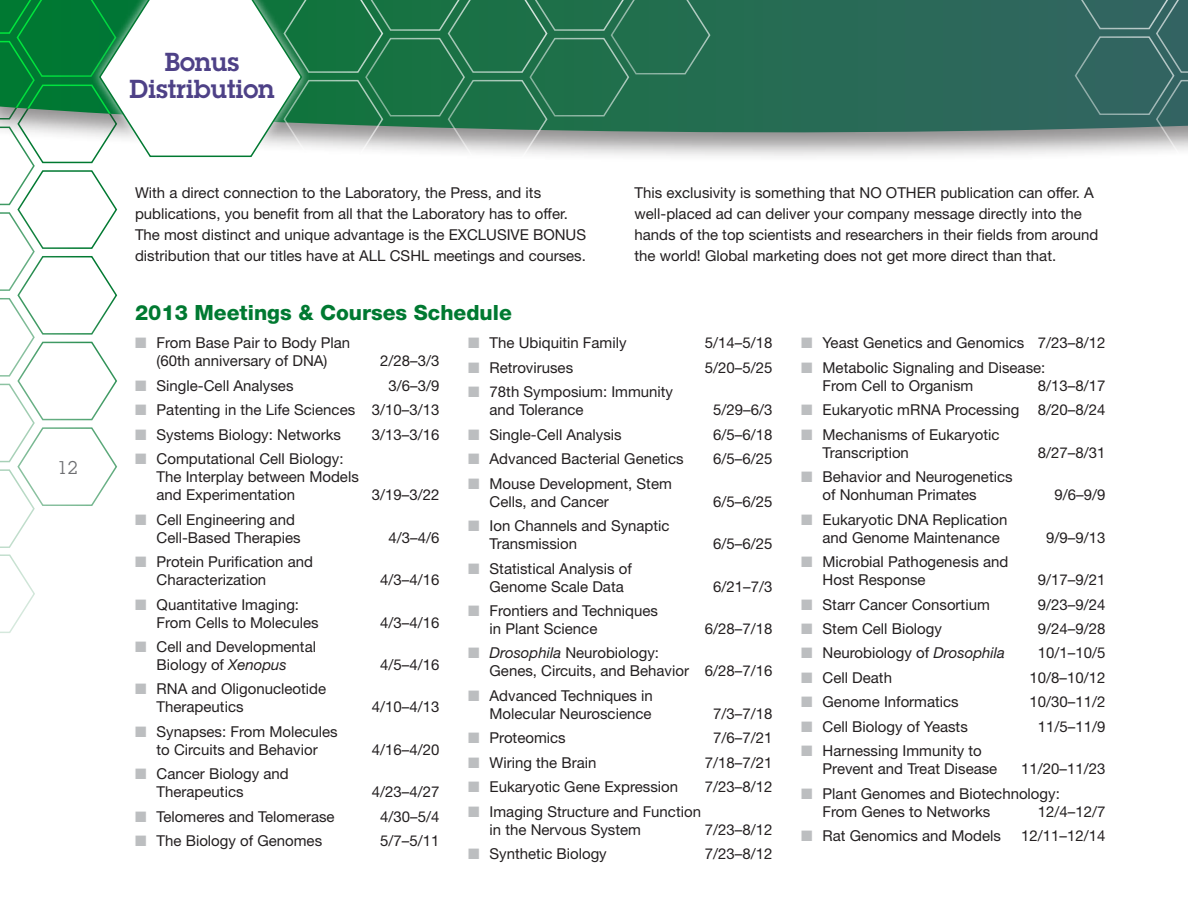
<style>
.page{position:relative;width:1188px;height:918px;background:#fff}
.page>*{position:absolute;margin:0;border:0;box-sizing:border-box;transform-origin:0 0}
.t1{font:600 25.5px/27px "Lubalin Graph";color:#4e4187;text-align:center}
.t2{font:800 21px "Helvetica Neue";color:#007931}
.t3{font:18px "Lubalin Graph";color:#6d6e71}
.t4{font:15px/18px "Helvetica Neue";color:#231f20}
.s1{color:#bcbec0}
.s2{font-style:italic}
</style>
<div class="page">
<div style="left:0;top:0;width:1188px;height:163px;background:#231f20;opacity:.5"></div>
<svg style="left:712px;top:0;width:362px;height:146px;background:#367060"></svg>
<svg style="left:1074px;top:0;width:114px;height:159px;background:#567d7a"></svg>
<svg style="left:0;top:0;width:35px;height:633px"></svg>
<svg style="left:16px;top:0;width:696px;height:507px"></svg>
<p class="t3" style="left:57px;top:457px;width:22px">12</p>
<h1 class="t1" style="left:130px;top:48px;width:146px">Bonus<br>Distribution</h1>
<p class="t4" style="left:135px;top:182px;width:453px;line-height:21px">With a direct connection to the Laboratory, the Press, and its publications, you benefit from all that the Laboratory has to offer.<br>The most distinct and unique advantage is the EXCLUSIVE BONUS distribution that our titles have at ALL CSHL meetings and courses.</p>
<p class="t4" style="left:634px;top:182px;width:466px;line-height:21px">This exclusivity is something that NO OTHER publication can offer. A well-placed ad can deliver your company message directly into the hands of the top scientists and researchers in their fields from around the world! Global marketing does not get more direct than that.</p>
<h2 class="t2" style="left:135px;top:300px;width:378px">2013 Meetings &amp; Courses Schedule</h2>
<p class="t4" style="left:135px;top:334px;width:217px;text-align:center"><span class="s1">■</span> From Base Pair to Body Plan (60th anniversary of DNA)</p>
<p class="t4" style="left:380px;top:352px;width:61px">2/28–3/3</p>
<p class="t4" style="left:135px;top:376px;width:160px"><span class="s1">■</span> Single-Cell Analyses</p>
<p class="t4" style="left:389px;top:376px;width:52px">3/6–3/9</p>
<p class="t4" style="left:135px;top:401px;width:306px"><span class="s1">■</span> Patenting in the Life Sciences 3/10–3/13</p>
<p class="t4" style="left:135px;top:425px;width:208px"><span class="s1">■</span> Systems Biology: Networks</p>
<p class="t4" style="left:372px;top:425px;width:69px">3/13–3/16</p>
<p class="t4" style="left:157px;top:450px;width:204px;text-indent:-22px"><span class="s1">■</span> Computational Cell Biology:<br>The Interplay between Models and Experimentation</p>
<p class="t4" style="left:372px;top:486px;width:69px">3/19–3/22</p>
<p class="t4" style="left:157px;top:510px;width:146px;text-indent:-22px"><span class="s1">■</span> Cell Engineering and<br>Cell-Based Therapies</p>
<p class="t4" style="left:157px;top:553px;width:158px;text-indent:-22px"><span class="s1">■</span> Protein Purification and<br>Characterization</p>
<p class="t4" style="left:157px;top:595px;width:163px;text-indent:-22px"><span class="s1">■</span> Quantitative Imaging:<br>From Cells to Molecules</p>
<p class="t4" style="left:135px;top:637px;width:183px;text-align:center"><span class="s1">■</span> Cell and Developmental<br>Biology of <span class="s2">Xenopus</span></p>
<p class="t4" style="left:157px;top:680px;width:171px;text-indent:-22px"><span class="s1">■</span> RNA and Oligonucleotide<br>Therapeutics</p>
<p class="t4" style="left:135px;top:722px;width:204px;text-align:center"><span class="s1">■</span> Synapses: From Molecules to Circuits and Behavior</p>
<p class="t4" style="left:157px;top:765px;width:134px;text-indent:-22px"><span class="s1">■</span> Cancer Biology and<br>Therapeutics</p>
<p class="t4" style="left:389px;top:528px;width:52px">4/3–4/6</p>
<p class="t4" style="left:380px;top:571px;width:61px">4/3–4/16</p>
<p class="t4" style="left:380px;top:613px;width:61px">4/3–4/16</p>
<p class="t4" style="left:380px;top:655px;width:61px">4/5–4/16</p>
<p class="t4" style="left:372px;top:698px;width:69px">4/10–4/13</p>
<p class="t4" style="left:372px;top:740px;width:69px">4/16–4/20</p>
<p class="t4" style="left:372px;top:783px;width:69px">4/23–4/27</p>
<p class="t4" style="left:135px;top:807px;width:201px"><span class="s1">■</span> Telomeres and Telomerase</p>
<p class="t4" style="left:380px;top:807px;width:61px">4/30–5/4</p>
<p class="t4" style="left:135px;top:832px;width:189px"><span class="s1">■</span> The Biology of Genomes</p>
<p class="t4" style="left:380px;top:832px;width:61px">5/7–5/11</p>
<p class="t4" style="left:468px;top:334px;width:160px"><span class="s1">■</span> The Ubiquitin Family</p>
<p class="t4" style="left:705px;top:334px;width:69px">5/14–5/18</p>
<p class="t4" style="left:468px;top:358px;width:107px"><span class="s1">■</span> Retroviruses</p>
<p class="t4" style="left:705px;top:358px;width:69px">5/20–5/25</p>
<p class="t4" style="left:490px;top:383px;width:185px;text-indent:-22px"><span class="s1">■</span> 78th Symposium: Immunity and Tolerance</p>
<p class="t4" style="left:713px;top:401px;width:61px">5/29–6/3</p>
<p class="t4" style="left:468px;top:425px;width:155px"><span class="s1">■</span> Single-Cell Analysis</p>
<p class="t4" style="left:713px;top:425px;width:61px">6/5–6/18</p>
<p class="t4" style="left:468px;top:450px;width:217px"><span class="s1">■</span> Advanced Bacterial Genetics</p>
<p class="t4" style="left:713px;top:450px;width:61px">6/5–6/25</p>
<p class="t4" style="left:490px;top:474px;width:184px;text-indent:-22px"><span class="s1">■</span> Mouse Development, Stem<br>Cells, and Cancer</p>
<p class="t4" style="left:713px;top:492px;width:61px">6/5–6/25</p>
<p class="t4" style="left:490px;top:517px;width:182px;text-indent:-22px"><span class="s1">■</span> Ion Channels and Synaptic<br>Transmission</p>
<p class="t4" style="left:490px;top:559px;width:144px;text-indent:-22px"><span class="s1">■</span> Statistical Analysis of<br>Genome Scale Data</p>
<p class="t4" style="left:713px;top:535px;width:61px">6/5–6/25</p>
<p class="t4" style="left:713px;top:577px;width:61px">6/21–7/3</p>
<p class="t4" style="left:490px;top:601px;width:170px;text-indent:-22px"><span class="s1">■</span> Frontiers and Techniques in Plant Science</p>
<p class="t4" style="left:705px;top:619px;width:69px">6/28–7/18</p>
<p class="t4" style="left:490px;top:644px;width:284px;text-indent:-22px"><span class="s1">■</span> <span class="s2">Drosophila</span> Neurobiology:<br>Genes, Circuits, and Behavior 6/28–7/16</p>
<p class="t4" style="left:468px;top:686px;width:186px;text-align:right"><span class="s1">■</span> Advanced Techniques in<br>Molecular Neuroscience</p>
<p class="t4" style="left:713px;top:704px;width:61px">7/3–7/18</p>
<p class="t4" style="left:468px;top:729px;width:99px"><span class="s1">■</span> Proteomics</p>
<p class="t4" style="left:713px;top:729px;width:61px">7/6–7/21</p>
<p class="t4" style="left:468px;top:753px;width:130px"><span class="s1">■</span> Wiring the Brain</p>
<p class="t4" style="left:705px;top:753px;width:69px">7/18–7/21</p>
<p class="t4" style="left:468px;top:778px;width:212px"><span class="s1">■</span> Eukaryotic Gene Expression</p>
<p class="t4" style="left:705px;top:778px;width:69px">7/23–8/12</p>
<p class="t4" style="left:490px;top:802px;width:213px;text-indent:-22px"><span class="s1">■</span> Imaging Structure and Function in the Nervous System</p>
<p class="t4" style="left:705px;top:820px;width:69px">7/23–8/12</p>
<p class="t4" style="left:468px;top:845px;width:140px"><span class="s1">■</span> Synthetic Biology</p>
<p class="t4" style="left:705px;top:845px;width:69px">7/23–8/12</p>
<p class="t4" style="left:801px;top:334px;width:306px"><span class="s1">■</span> Yeast Genetics and Genomics 7/23–8/12</p>
<p class="t4" style="left:823px;top:358px;width:224px;text-indent:-22px"><span class="s1">■</span> Metabolic Signaling and Disease:<br>From Cell to Organism</p>
<p class="t4" style="left:1038px;top:376px;width:69px">8/13–8/17</p>
<p class="t4" style="left:801px;top:401px;width:306px"><span class="s1">■</span> Eukaryotic mRNA Processing 8/20–8/24</p>
<p class="t4" style="left:823px;top:425px;width:178px;text-indent:-22px"><span class="s1">■</span> Mechanisms of Eukaryotic<br>Transcription</p>
<p class="t4" style="left:1038px;top:443px;width:69px">8/27–8/31</p>
<p class="t4" style="left:823px;top:468px;width:192px;text-indent:-22px"><span class="s1">■</span> Behavior and Neurogenetics of Nonhuman Primates</p>
<p class="t4" style="left:823px;top:510px;width:187px;text-indent:-22px"><span class="s1">■</span> Eukaryotic DNA Replication and Genome Maintenance</p>
<p class="t4" style="left:823px;top:553px;width:187px;text-indent:-22px"><span class="s1">■</span> Microbial Pathogenesis and<br>Host Response</p>
<p class="t4" style="left:1055px;top:486px;width:52px">9/6–9/9</p>
<p class="t4" style="left:1046px;top:528px;width:61px">9/9–9/13</p>
<p class="t4" style="left:1038px;top:571px;width:69px">9/17–9/21</p>
<p class="t4" style="left:801px;top:595px;width:190px"><span class="s1">■</span> Starr Cancer Consortium</p>
<p class="t4" style="left:1038px;top:595px;width:69px">9/23–9/24</p>
<p class="t4" style="left:801px;top:619px;width:143px"><span class="s1">■</span> Stem Cell Biology</p>
<p class="t4" style="left:1038px;top:619px;width:69px">9/24–9/28</p>
<p class="t4" style="left:801px;top:644px;width:206px"><span class="s1">■</span> Neurobiology of <span class="s2">Drosophila</span></p>
<p class="t4" style="left:1038px;top:644px;width:69px">10/1–10/5</p>
<p class="t4" style="left:801px;top:668px;width:93px"><span class="s1">■</span> Cell Death</p>
<p class="t4" style="left:1030px;top:668px;width:77px">10/8–10/12</p>
<p class="t4" style="left:801px;top:693px;width:159px"><span class="s1">■</span> Genome Informatics</p>
<p class="t4" style="left:1030px;top:693px;width:77px">10/30–11/2</p>
<p class="t4" style="left:801px;top:717px;width:168px"><span class="s1">■</span> Cell Biology of Yeasts</p>
<p class="t4" style="left:1038px;top:717px;width:69px">11/5–11/9</p>
<p class="t4" style="left:823px;top:742px;width:176px;text-indent:-22px"><span class="s1">■</span> Harnessing Immunity to<br>Prevent and Treat Disease</p>
<p class="t4" style="left:1021px;top:760px;width:86px">11/20–11/23</p>
<p class="t4" style="left:823px;top:784px;width:239px;text-indent:-22px"><span class="s1">■</span> Plant Genomes and Biotechnology:<br>From Genes to Networks</p>
<p class="t4" style="left:1038px;top:802px;width:69px">12/4–12/7</p>
<p class="t4" style="left:801px;top:827px;width:201px"><span class="s1">■</span> Rat Genomics and Models</p>
<p class="t4" style="left:1021px;top:827px;width:86px">12/11–12/14</p>
</div>
